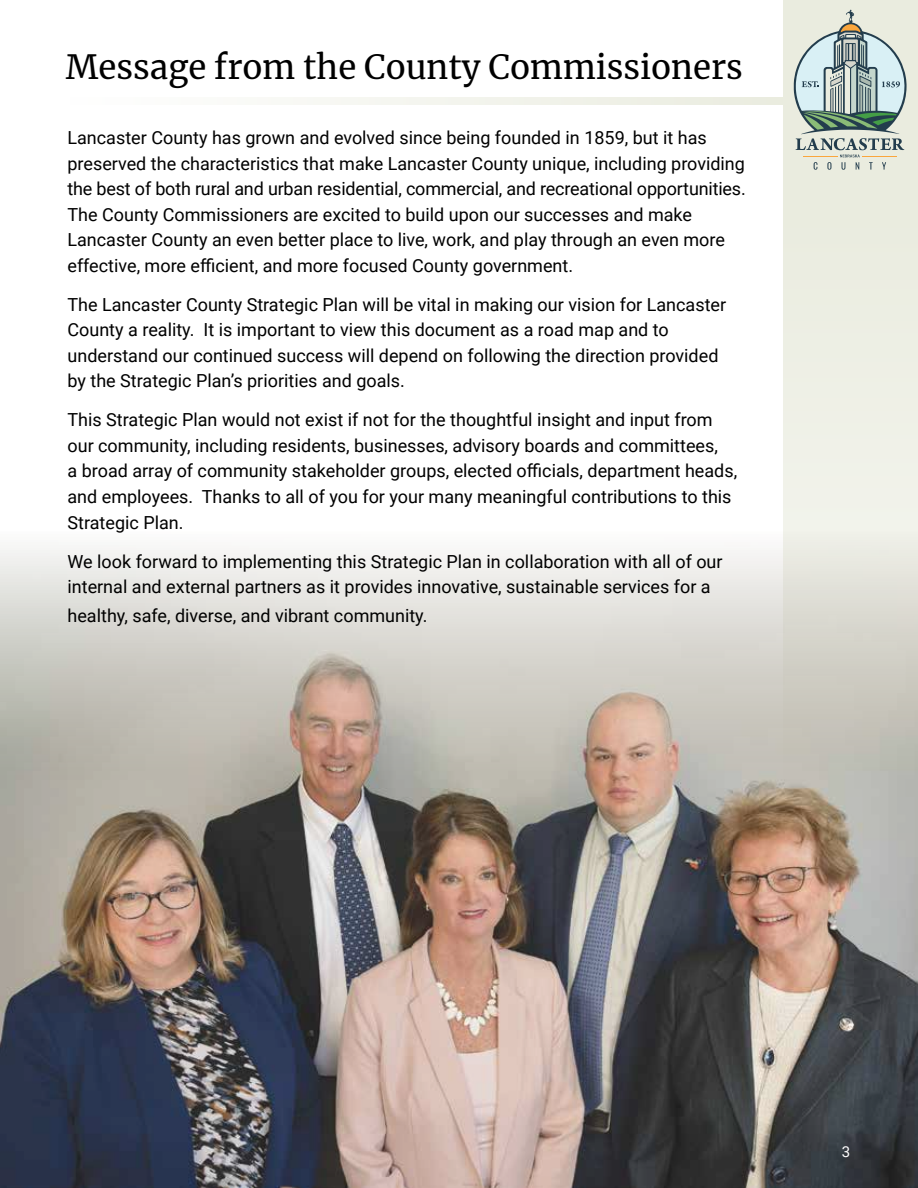
<style>
.page{position:relative;width:918px;height:1188px;background:#fff}
.page>*{position:absolute;margin:0;border:0;box-sizing:border-box;transform-origin:0 0}
.t1{font:33px "Merriweather";color:#000}
.t2{font:18px/25.5px "Roboto";color:#000}
.t3{font:15px "Roboto";color:#fff}
</style>
<div class="page">
<div style="left:783px;top:0;width:135px;height:1024px;background:#eaecdf"></div>
<img style="left:0;top:531px;width:918px;height:657px">
<svg style="left:290px;top:97px;width:493px;height:8px;fill:#f1f2ea"></svg>
<svg style="left:794px;top:9px;width:113px;height:161px"></svg>
<h1 class="t1" style="left:66px;top:44px;width:679px">Message from the County Commissioners</h1>
<p class="t2" style="left:68px;top:125px;width:680px">Lancaster County has grown and evolved since being founded in 1859, but it has preserved the characteristics that make Lancaster County unique, including providing the best of both rural and urban residential, commercial, and recreational opportunities.<br>The County Commissioners are excited to build upon our successes and make Lancaster County an even better place to live, work, and play through an even more effective, more efficient, and more focused County government.</p>
<p class="t2" style="left:68px;top:291px;width:660px">The Lancaster County Strategic Plan will be vital in making our vision for Lancaster County a reality. It is important to view this document as a road map and to understand our continued success will depend on following the direction provided by the Strategic Plan’s priorities and goals.</p>
<p class="t2" style="left:68px;top:407px;width:671px">This Strategic Plan would not exist if not for the thoughtful insight and input from our community, including residents, businesses, advisory boards and committees,<br>a broad array of community stakeholder groups, elected officials, department heads, and employees. Thanks to all of you for your many meaningful contributions to this Strategic Plan.</p>
<p class="t2" style="left:68px;top:548px;width:657px">We look forward to implementing this Strategic Plan in collaboration with all of our internal and external partners as it provides innovative, sustainable services for a</p>
<p class="t2" style="left:68px;top:602px;width:362px">healthy, safe, diverse, and vibrant community.</p>
<p class="t3" style="left:842px;top:1141px;width:10px">3</p>
</div>
